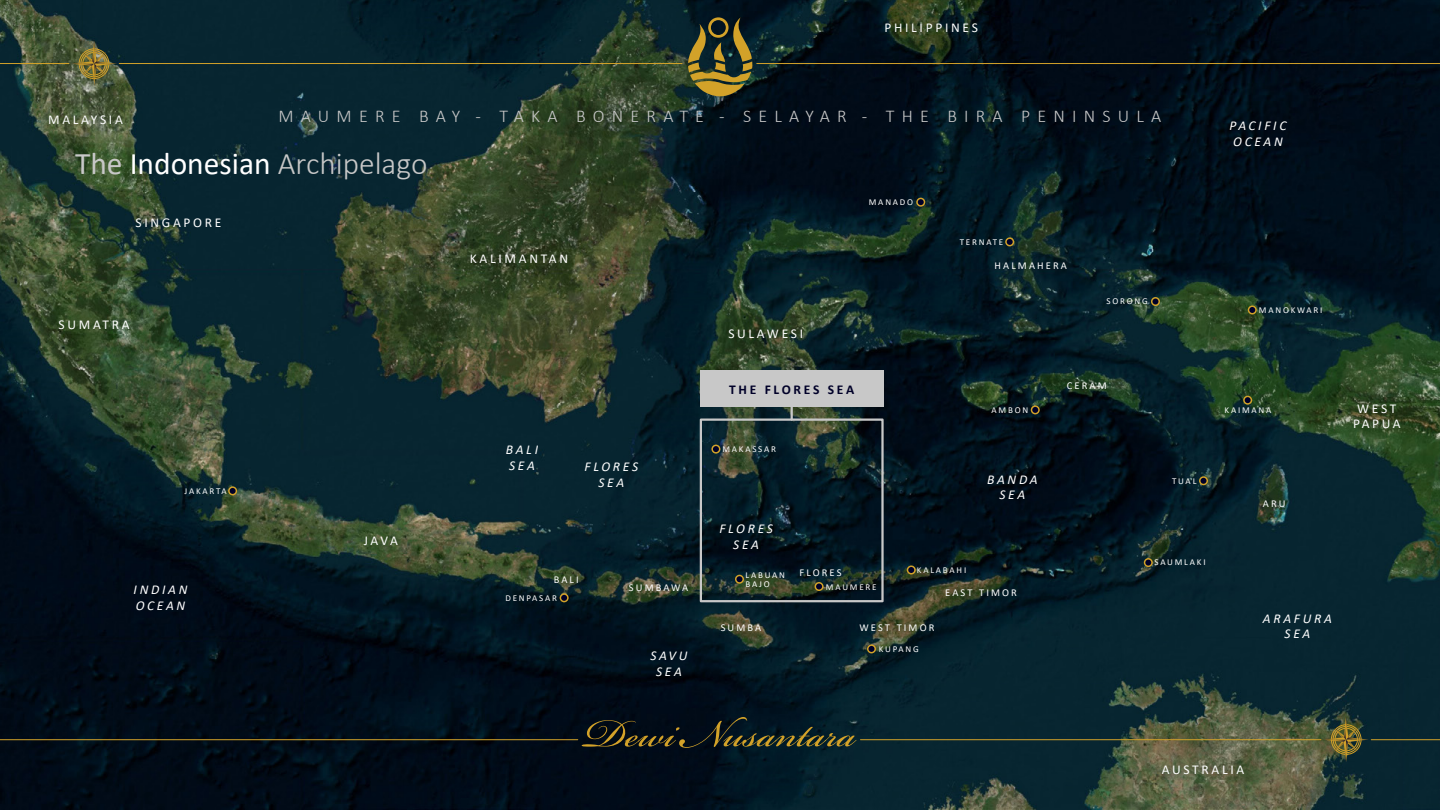
<style>
.page{position:relative;width:1440px;height:810px;background:#fff}
.page>*{position:absolute;margin:0;border:0;box-sizing:border-box;transform-origin:0 0}
.t1{font:61.5px "Bickham Script Pro";color:#d3a229}
.t2{font:300 31.5px "Calibri";color:#c8c8c8}
.t3{font:300 18px "Calibri";letter-spacing:.4em;color:#c8c8c8}
.t4{font:13.5px/15.8px "Calibri";letter-spacing:.2em;color:#fff;text-align:center}
.t5{font:italic 13.5px/15.8px "Calibri";letter-spacing:.2em;color:#fff;text-align:center}
.t6{font:700 13.5px "Calibri";letter-spacing:.2em;color:#000028}
.t7{font:10.5px "Calibri";letter-spacing:.2em;color:#fff}
.t8{font:9px/9px "Calibri";letter-spacing:.2em;color:#fff}
.s1{font-weight:400}
.s2{font-weight:400;color:#fff}
</style>
<div class="page">
<img style="left:0;top:0;width:1440px;height:810px">
<svg style="left:228px;top:486px;width:9px;height:9px"></svg>
<svg style="left:230px;top:488px;width:6px;height:6px"></svg>
<svg style="left:560px;top:593px;width:9px;height:9px"></svg>
<svg style="left:561px;top:595px;width:6px;height:6px"></svg>
<svg style="left:711px;top:445px;width:9px;height:9px"></svg>
<svg style="left:713px;top:446px;width:6px;height:6px"></svg>
<svg style="left:867px;top:644px;width:9px;height:9px"></svg>
<svg style="left:868px;top:646px;width:6px;height:6px"></svg>
<svg style="left:1144px;top:558px;width:9px;height:9px"></svg>
<svg style="left:1145px;top:560px;width:6px;height:6px"></svg>
<svg style="left:916px;top:198px;width:9px;height:9px"></svg>
<svg style="left:918px;top:199px;width:6px;height:6px"></svg>
<svg style="left:1031px;top:405px;width:9px;height:9px"></svg>
<svg style="left:1032px;top:407px;width:6px;height:6px"></svg>
<svg style="left:1199px;top:476px;width:9px;height:9px"></svg>
<svg style="left:1201px;top:478px;width:6px;height:6px"></svg>
<svg style="left:1243px;top:396px;width:9px;height:9px"></svg>
<svg style="left:1245px;top:397px;width:6px;height:6px"></svg>
<svg style="left:907px;top:566px;width:9px;height:8px"></svg>
<svg style="left:908px;top:567px;width:6px;height:6px"></svg>
<svg style="left:815px;top:582px;width:9px;height:9px"></svg>
<svg style="left:816px;top:584px;width:6px;height:6px"></svg>
<svg style="left:1151px;top:297px;width:9px;height:9px"></svg>
<svg style="left:1152px;top:299px;width:6px;height:6px"></svg>
<svg style="left:1005px;top:237px;width:9px;height:9px"></svg>
<svg style="left:1007px;top:239px;width:6px;height:6px"></svg>
<svg style="left:1248px;top:305px;width:9px;height:9px"></svg>
<svg style="left:1249px;top:307px;width:6px;height:6px"></svg>
<svg style="left:735px;top:575px;width:9px;height:9px"></svg>
<svg style="left:736px;top:576px;width:6px;height:6px"></svg>
<hr style="left:119px;top:63px;width:563px;height:1px;background:#d3a229">
<hr style="left:0;top:63px;width:69px;height:1px;background:#d3a229">
<svg style="left:71px;top:41px;width:46px;height:45px;background:#60633b"></svg>
<svg style="left:688px;top:17px;width:65px;height:80px;background:#535028"></svg>
<hr style="left:0;top:739px;width:578px;height:1px;background:#d3a229">
<hr style="left:1371px;top:739px;width:69px;height:1px;background:#d3a229">
<hr style="left:860px;top:739px;width:461px;height:1px;background:#d3a229">
<svg style="left:1323px;top:717px;width:46px;height:46px;background:#494f30"></svg>
<hr style="left:757px;top:63px;width:683px;height:1px;background:#d3a229">
<div style="left:700px;top:418px;width:184px;height:184px;border:2px solid #c8c8c8"></div>
<hr style="left:791px;top:382px;width:2px;height:38px;background:#c8c8c8">
<div style="left:700px;top:371px;width:184px;height:36px;background:#c8c8c8"></div>
<h3 class="t4" style="left:884px;top:21px;width:95px">PHILIPPINES</h3>
<h3 class="t4" style="left:48px;top:112px;width:76px">MALAYSIA</h3>
<h3 class="t3" style="left:278px;top:109px;width:884px">MAUMERE BAY - TAKA BONERATE - SELAYAR - THE BIRA PENINSULA</h3>
<h2 class="t2" style="left:75px;top:150px;width:354px"><span class="s1">The</span> <span class="s2">Indonesian</span> Archipelago</h2>
<h3 class="t4" style="left:135px;top:215px;width:88px">SINGAPORE</h3>
<h3 class="t4" style="left:59px;top:317px;width:73px">SUMATRA</h3>
<p class="t8" style="left:185px;top:487px;width:44px">JAKARTA</p>
<h3 class="t5" style="left:134px;top:583px;width:55px;text-align:left">INDIAN<br>OCEAN</h3>
<h3 class="t4" style="left:364px;top:534px;width:36px">JAVA</h3>
<p class="t8" style="left:869px;top:198px;width:46px">MANADO</p>
<p class="t8" style="left:960px;top:238px;width:45px">TERNATE</p>
<h3 class="t4" style="left:470px;top:252px;width:100px">KALIMANTAN</h3>
<p class="t7" style="left:995px;top:261px;width:74px">HALMAHERA</p>
<p class="t8" style="left:1107px;top:298px;width:43px">SORONG</p>
<h3 class="t4" style="left:728px;top:327px;width:76px">SULAWESI</h3>
<h3 class="t6" style="left:729px;top:384px;width:127px">THE FLORES SEA</h3>
<p class="t7" style="left:1067px;top:382px;width:41px">CERAM</p>
<p class="t8" style="left:992px;top:406px;width:38px">AMBON</p>
<h3 class="t5" style="left:506px;top:443px;width:34px;text-align:left">BALI<br>SEA</h3>
<h3 class="t5" style="left:585px;top:460px;width:55px">FLORES<br>SEA</h3>
<p class="t8" style="left:722px;top:445px;width:55px">MAKASSAR</p>
<h3 class="t5" style="left:987px;top:472px;width:52px">BANDA<br>SEA</h3>
<p class="t8" style="left:1172px;top:477px;width:26px">TUAL</p>
<h3 class="t5" style="left:719px;top:522px;width:55px">FLORES<br>SEA</h3>
<p class="t7" style="left:554px;top:575px;width:27px">BALI</p>
<p class="t8" style="left:505px;top:594px;width:53px">DENPASAR</p>
<p class="t7" style="left:629px;top:583px;width:61px">SUMBAWA</p>
<p class="t8" style="left:746px;top:571px;width:41px">LABUAN<br>BAJO</p>
<p class="t7" style="left:800px;top:568px;width:43px">FLORES</p>
<p class="t8" style="left:826px;top:583px;width:52px">MAUMERE</p>
<p class="t8" style="left:917px;top:566px;width:51px">KALABAHI</p>
<p class="t7" style="left:945px;top:589px;width:73px">EAST TIMOR</p>
<p class="t8" style="left:1155px;top:559px;width:53px">SAUMLAKI</p>
<p class="t7" style="left:721px;top:623px;width:42px">SUMBA</p>
<p class="t7" style="left:860px;top:623px;width:76px">WEST TIMOR</p>
<h3 class="t5" style="left:650px;top:649px;width:39px">SAVU<br>SEA</h3>
<p class="t8" style="left:879px;top:645px;width:42px">KUPANG</p>
<h1 class="t1" style="left:584px;top:689px;width:273px">Dewi Nusantara</h1>
<h3 class="t5" style="left:1230px;top:119px;width:58px;text-align:left">PACIFIC<br>OCEAN</h3>
<p class="t8" style="left:1259px;top:306px;width:65px">MANOKWARI</p>
<p class="t8" style="left:1225px;top:407px;width:48px">KAIMANA</p>
<p class="t7" style="left:1263px;top:499px;width:24px">ARU</p>
<h3 class="t5" style="left:1263px;top:611px;width:71px">ARAFURA<br>SEA</h3>
<h3 class="t4" style="left:1162px;top:763px;width:84px">AUSTRALIA</h3>
<h3 class="t4" style="left:1353px;top:401px;width:49px">WEST<br>PAPUA</h3>
</div>
